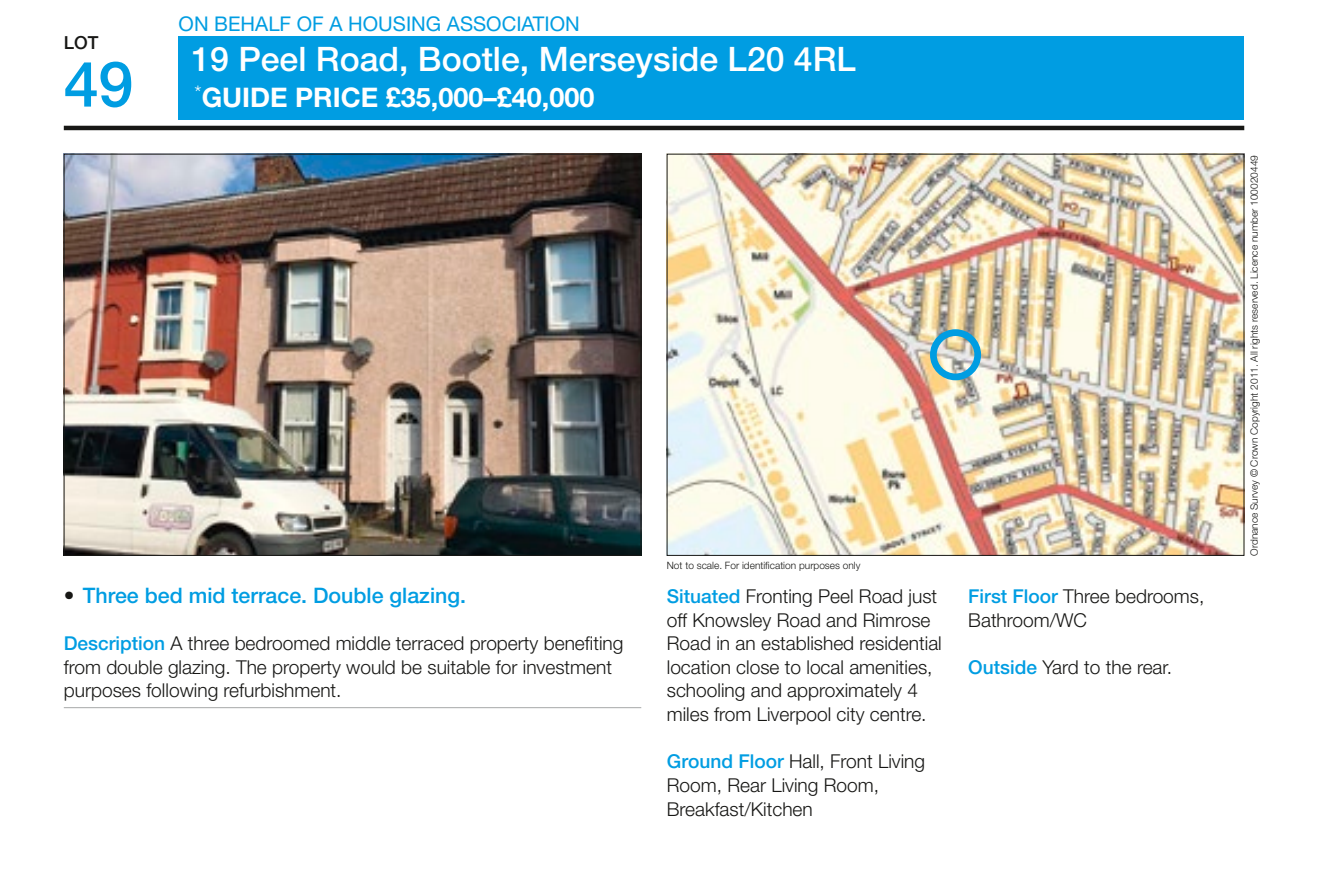
<style>
.page{position:relative;width:1340px;height:888px;background:#fff}
.page>*{position:absolute;margin:0;border:0;box-sizing:border-box;transform-origin:0 0}
.t1{font:500 63px "Helvetica Neue LT Std";color:#009de2}
.t2{font:500 33.75px "Helvetica Neue LT Std";color:#fff}
.t3{font:700 27px "Helvetica Neue LT Std";color:#fff}
.t4{font:500 21.38px "Helvetica Neue LT Std";color:#009de2}
.t5{font:20.25px "Helvetica Neue LT Std";color:#009de2}
.t6{font:300 19.12px/23.6px "Helvetica Neue LT Std";color:#171715}
.t7{font:500 18px "Helvetica Neue LT Std";color:#171715}
.t8{font:300 10.12px "Helvetica Neue LT Std";color:#171715}
.s1{color:#171715}
.s2{font-weight:500;color:#009de2}
</style>
<div class="page">
<div style="left:179px;top:36px;width:1065px;height:84px;background:#009de2"></div>
<hr style="left:64px;top:126px;width:1180px;height:4px;background:#171715">
<img style="left:66px;top:156px;width:573px;height:397px">
<img style="left:668px;top:156px;width:574px;height:397px">
<hr style="left:64px;top:707px;width:577px;height:1px;background:#b0b2b2">
<div style="left:930px;top:329px;width:51px;height:51px;border:7px solid #009de2;border-radius:50%"></div>
<p class="t7" style="left:64px;top:31px;width:36px">LOT</p>
<h1 class="t1" style="left:64px;top:47px;width:71px">49</h1>
<p class="t5" style="left:179px;top:12px;width:402px">ON BEHALF OF A HOUSING ASSOCIATION</p>
<h2 class="t2" style="left:191px;top:39px;width:666px">19 Peel Road, Bootle, Merseyside L20 4RL</h2>
<h3 class="t3" style="left:195px;top:80px;width:401px"><sup>*</sup>GUIDE PRICE £35,000–£40,000</h3>
<p class="t4" style="left:64px;top:582px;width:404px"><span class="s1">•</span> Three bed mid terrace. Double glazing.</p>
<p class="t6" style="left:64px;top:631px;width:561px"><span class="s2">Description</span> A three bedroomed middle terraced property benefiting from double glazing. The property would be suitable for investment purposes following refurbishment.</p>
<p class="t8" style="left:666px;top:559px;width:195px">Not to scale. For identification purposes only</p>
<p class="t6" style="left:667px;top:584px;width:276px"><span class="s2">Situated</span> Fronting Peel Road just off Knowsley Road and Rimrose Road in an established residential location close to local amenities, schooling and approximately 4 miles from Liverpool city centre.</p>
<p class="t6" style="left:667px;top:749px;width:260px"><span class="s2">Ground Floor</span> Hall, Front Living<br>Room, Rear Living Room,<br>Breakfast/Kitchen</p>
<p class="t6" style="left:968px;top:584px;width:238px"><span class="s2">First Floor</span> Three bedrooms,<br>Bathroom/WC</p>
<p class="t6" style="left:968px;top:654px;width:205px"><span class="s2">Outside</span> Yard to the rear.</p>
<p class="t8" style="left:1248px;top:555px;width:402px;rotate:-90deg">Ordnance Survey © Crown Copyright 2011. All rights reserved. Licence number 100020449</p>
</div>
